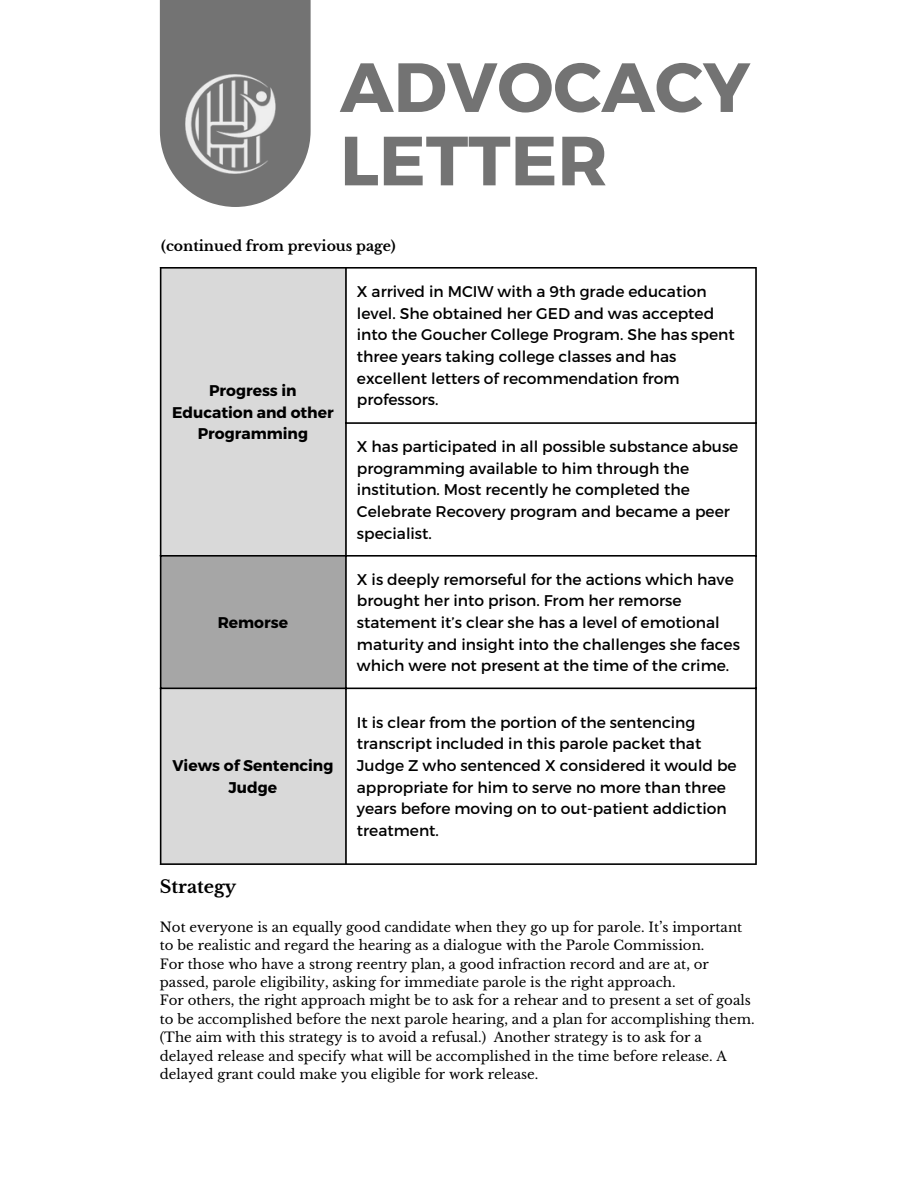
<style>
.page{position:relative;width:918px;height:1188px;background:#fff}
.page>*{position:absolute;margin:0;border:0;box-sizing:border-box;transform-origin:0 0}
.t1{font:700 69.45px/73.3px "Montserrat";color:#737373}
.t2{font:700 17.55px "Libre Baskerville";color:#000}
.t3{font:15.45px/21.6px "Montserrat";color:#000}
.t4{font:700 15.45px/21.6px "Montserrat";color:#000;text-align:center}
.t5{font:700 14.1px "Libre Baskerville";color:#000}
.t6{font:13.35px/18.5px "Libre Baskerville";color:#000}
</style>
<div class="page">
<svg style="left:160px;top:0;width:151px;height:207px;background:#838383"></svg>
<img style="left:186px;top:74px;width:99px;height:99px">
<div style="left:161px;top:269px;width:184px;height:594px;background:#d9d9d9"></div>
<div style="left:160px;top:556px;width:186px;height:133px;background:#a6a6a6"></div>
<hr style="left:160px;top:269px;width:1px;height:594px;background:#000">
<hr style="left:345px;top:269px;width:2px;height:594px;background:#000">
<hr style="left:755px;top:269px;width:2px;height:594px;background:#000">
<hr style="left:160px;top:267px;width:597px;height:2px;background:#000">
<hr style="left:345px;top:422px;width:412px;height:2px;background:#000">
<hr style="left:160px;top:555px;width:597px;height:2px;background:#000">
<hr style="left:160px;top:688px;width:597px;height:1px;background:#000">
<hr style="left:160px;top:863px;width:597px;height:2px;background:#000">
<h1 class="t1" style="left:340px;top:47px;width:412px">ADVOCACY<br>LETTER</h1>
<p class="t5" style="left:161px;top:237px;width:236px">(continued from previous page)</p>
<p class="t4" style="left:172px;top:379px;width:163px">Progress in<br>Education and other<br>Programming</p>
<p class="t4" style="left:218px;top:611px;width:72px">Remorse</p>
<p class="t4" style="left:172px;top:754px;width:163px">Views of Sentencing<br>Judge</p>
<p class="t3" style="left:357px;top:280px;width:379px">X arrived in MCIW with a 9th grade education level. She obtained her GED and was accepted into the Goucher College Program. She has spent three years taking college classes and has excellent letters of recommendation from professors.</p>
<p class="t3" style="left:357px;top:435px;width:383px">X has participated in all possible substance abuse programming available to him through the institution. Most recently he completed the Celebrate Recovery program and became a peer specialist.</p>
<p class="t3" style="left:357px;top:568px;width:385px">X is deeply remorseful for the actions which have brought her into prison. From her remorse statement it’s clear she has a level of emotional maturity and insight into the challenges she faces which were not present at the time of the crime.</p>
<p class="t3" style="left:357px;top:711px;width:381px">It is clear from the portion of the sentencing transcript included in this parole packet that Judge Z who sentenced X considered it would be appropriate for him to serve no more than three years before moving on to out-patient addiction treatment.</p>
<p class="t2" style="left:160px;top:876px;width:78px">Strategy</p>
<p class="t6" style="left:160px;top:918px;width:596px">Not everyone is an equally good candidate when they go up for parole. It’s important to be realistic and regard the hearing as a dialogue with the Parole Commission.<br>For those who have a strong reentry plan, a good infraction record and are at, or passed, parole eligibility, asking for immediate parole is the right approach.<br>For others, the right approach might be to ask for a rehear and to present a set of goals to be accomplished before the next parole hearing, and a plan for accomplishing them. (The aim with this strategy is to avoid a refusal.) Another strategy is to ask for a delayed release and specify what will be accomplished in the time before release. A delayed grant could make you eligible for work release.</p>
</div>
